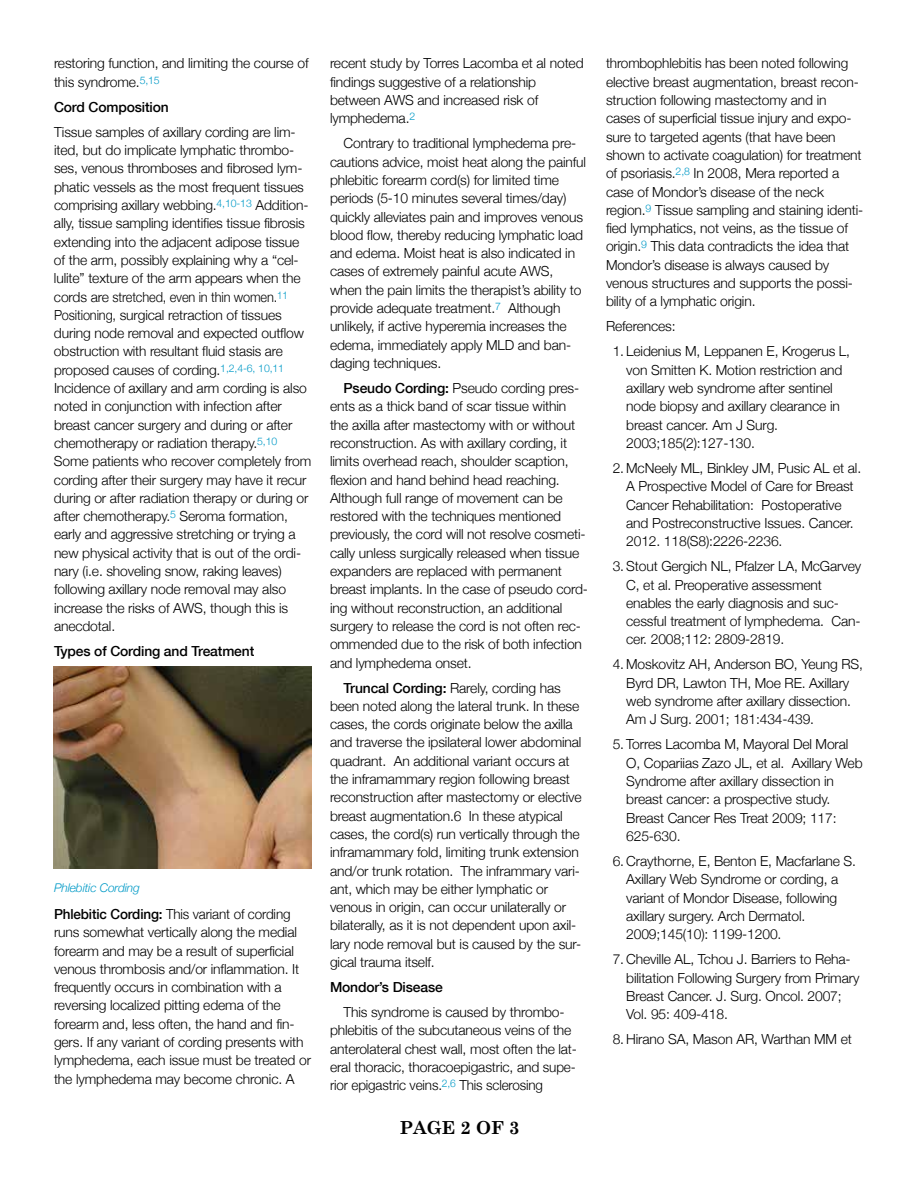
<style>
.page{position:relative;width:918px;height:1188px;background:#fff}
.page>*{position:absolute;margin:0;border:0;box-sizing:border-box;transform-origin:0 0}
.t1{font:700 18px "Century Schoolbook";color:#000}
.t2{font:300 13.8px/18.3px "Helvetica Neue";letter-spacing:-.01em;color:#000}
.t3{font:500 13.8px "Helvetica Neue";letter-spacing:-.01em;color:#000}
.t4{font:italic 300 12px "Helvetica Neue";letter-spacing:-.01em;color:#009ac7}
.s1{font-weight:500}
</style>
<div class="page">
<img style="left:54px;top:667px;width:257px;height:201px">
<p class="t2" style="left:54px;top:54px;width:256px">restoring function, and limiting the course of this syndrome.<sup>5,15</sup></p>
<p class="t3" style="left:54px;top:96px;width:116px">Cord Composition</p>
<p class="t2" style="left:54px;top:122px;width:259px">Tissue samples of axillary cording are lim&shy;ited, but do implicate lymphatic thrombo&shy;ses, venous thromboses and fibrosed lym&shy;phatic vessels as the most frequent tissues comprising axillary webbing.<sup>4,10-13</sup> Addition&shy;ally, tissue sampling identifies tissue fibrosis extending into the adjacent adipose tissue of the arm, possibly explaining why a “cel&shy;lulite” texture of the arm appears when the cords are stretched, even in thin women.<sup>11<br></sup>Positioning, surgical retraction of tissues during node removal and expected outflow obstruction with resultant fluid stasis are proposed causes of cording.<sup>1,2,4-6,</sup> <sup>10,11<br></sup>Incidence of axillary and arm cording is also noted in conjunction with infection after breast cancer surgery and during or after chemotherapy or radiation therapy.<sup>5,10<br></sup>Some patients who recover completely from cording after their surgery may have it recur during or after radiation therapy or during or after chemotherapy.<sup>5</sup> Seroma formation, early and aggressive stretching or trying a new physical activity that is out of the ordi&shy;nary (i.e. shoveling snow, raking leaves) following axillary node removal may also increase the risks of AWS, though this is anecdotal.</p>
<p class="t3" style="left:54px;top:640px;width:202px">Types of Cording and Treatment</p>
<p class="t4" style="left:54px;top:878px;width:87px">Phlebitic Cording</p>
<p class="t2" style="left:54px;top:904px;width:259px"><span class="s1">Phlebitic Cording:</span> This variant of cording runs somewhat vertically along the medial forearm and may be a result of superficial venous thrombosis and/or inflammation. It frequently occurs in combination with a reversing localized pitting edema of the forearm and, less often, the hand and fin&shy;gers. If any variant of cording presents with lymphedema, each issue must be treated or the lymphedema may become chronic. A</p>
<p class="t2" style="left:330px;top:54px;width:255px">recent study by Torres Lacomba et al noted findings suggestive of a relationship between AWS and increased risk of lymphedema.<sup>2</sup></p>
<p class="t2" style="left:330px;top:134px;width:258px;text-indent:13px">Contrary to traditional lymphedema pre&shy;cautions advice, moist heat along the painful phlebitic forearm cord(s) for limited time periods (5-10 minutes several times/day) quickly alleviates pain and improves venous blood flow, thereby reducing lymphatic load and edema. Moist heat is also indicated in cases of extremely painful acute AWS, when the pain limits the therapist’s ability to provide adequate treatment.<sup>7</sup> Although unlikely, if active hyperemia increases the edema, immediately apply MLD and ban&shy;daging techniques.</p>
<p class="t2" style="left:330px;top:378px;width:260px;text-indent:14px"><span class="s1">Pseudo Cording:</span> Pseudo cording pres&shy;ents as a thick band of scar tissue within the axilla after mastectomy with or without reconstruction. As with axillary cording, it limits overhead reach, shoulder scaption, flexion and hand behind head reaching.<br>Although full range of movement can be restored with the techniques mentioned previously, the cord will not resolve cosmeti&shy;cally unless surgically released when tissue expanders are replaced with permanent breast implants. In the case of pseudo cord&shy;ing without reconstruction, an additional surgery to release the cord is not often rec&shy;ommended due to the risk of both infection and lymphedema onset.</p>
<p class="t2" style="left:330px;top:678px;width:253px;text-indent:14px"><span class="s1">Truncal Cording:</span> Rarely, cording has been noted along the lateral trunk. In these cases, the cords originate below the axilla and traverse the ipsilateral lower abdominal quadrant. An additional variant occurs at the inframammary region following breast reconstruction after mastectomy or elective breast augmentation.6 In these atypical cases, the cord(s) run vertically through the inframammary fold, limiting trunk extension and/or trunk rotation. The inframmary vari&shy;ant, which may be either lymphatic or venous in origin, can occur unilaterally or bilaterally, as it is not dependent upon axil&shy;lary node removal but is caused by the sur&shy;gical trauma itself.</p>
<p class="t3" style="left:330px;top:976px;width:114px">Mondor’s Disease</p>
<p class="t2" style="left:330px;top:1002px;width:249px;text-indent:14px">This syndrome is caused by thrombo&shy;phlebitis of the subcutaneous veins of the anterolateral chest wall, most often the lat&shy;eral thoracic, thoracoepigastric, and supe&shy;rior epigastric veins.<sup>2,6</sup> This sclerosing</p>
<h1 class="t1" style="left:399px;top:1116px;width:122px">PAGE 2 OF 3</h1>
<p class="t2" style="left:606px;top:54px;width:259px">thrombophlebitis has been noted following elective breast augmentation, breast recon&shy;struction following mastectomy and in cases of superficial tissue injury and expo&shy;sure to targeted agents (that have been shown to activate coagulation) for treatment of psoriasis.<sup>2,8</sup> In 2008, Mera reported a case of Mondor’s disease of the neck region.<sup>9</sup> Tissue sampling and staining identi&shy;fied lymphatics, not veins, as the tissue of origin.<sup>9</sup> This data contradicts the idea that Mondor’s disease is always caused by venous structures and supports the possi&shy;bility of a lymphatic origin.</p>
<p class="t2" style="left:606px;top:317px;width:71px">References:</p>
<p class="t2" style="left:626px;top:342px;width:225px;text-indent:-14px">1. Leidenius M, Leppanen E, Krogerus L, von Smitten K. Motion restriction and axillary web syndrome after sentinel node biopsy and axillary clearance in breast cancer. Am J Surg.<br>2003;185(2):127-130.</p>
<p class="t2" style="left:626px;top:458px;width:237px;text-indent:-14px">2. McNeely ML, Binkley JM, Pusic AL et al.<br>A Prospective Model of Care for Breast Cancer Rehabilitation: Postoperative and Postreconstructive Issues. Cancer.<br>2012. 118(S8):2226-2236.</p>
<p class="t2" style="left:626px;top:556px;width:236px;text-indent:-14px">3. Stout Gergich NL, Pfalzer LA, McGarvey C, et al. Preoperative assessment enables the early diagnosis and suc&shy;cessful treatment of lymphedema. Can&shy;cer. 2008;112: 2809-2819.</p>
<p class="t2" style="left:626px;top:655px;width:238px;text-indent:-14px">4. Moskovitz AH, Anderson BO, Yeung RS, Byrd DR, Lawton TH, Moe RE. Axillary web syndrome after axillary dissection.<br>Am J Surg. 2001; 181:434-439.</p>
<p class="t2" style="left:626px;top:735px;width:238px;text-indent:-14px">5. Torres Lacomba M, Mayoral Del Moral<br>O, Copariias Zazo JL, et al. Axillary Web<br>Syndrome after axillary dissection in breast cancer: a prospective study.<br>Breast Cancer Res Treat 2009; 117:<br>625-630.</p>
<p class="t2" style="left:626px;top:851px;width:231px;text-indent:-14px">6. Craythorne, E, Benton E, Macfarlane S.<br>Axillary Web Syndrome or cording, a variant of Mondor Disease, following axillary surgery. Arch Dermatol.<br>2009;145(10): 1199-1200.</p>
<p class="t2" style="left:626px;top:949px;width:235px;text-indent:-14px">7. Cheville AL, Tchou J. Barriers to Reha&shy;bilitation Following Surgery from Primary Breast Cancer. J. Surg. Oncol. 2007; Vol. 95: 409-418.</p>
<p class="t2" style="left:613px;top:1029px;width:241px">8. Hirano SA, Mason AR, Warthan MM et</p>
</div>
